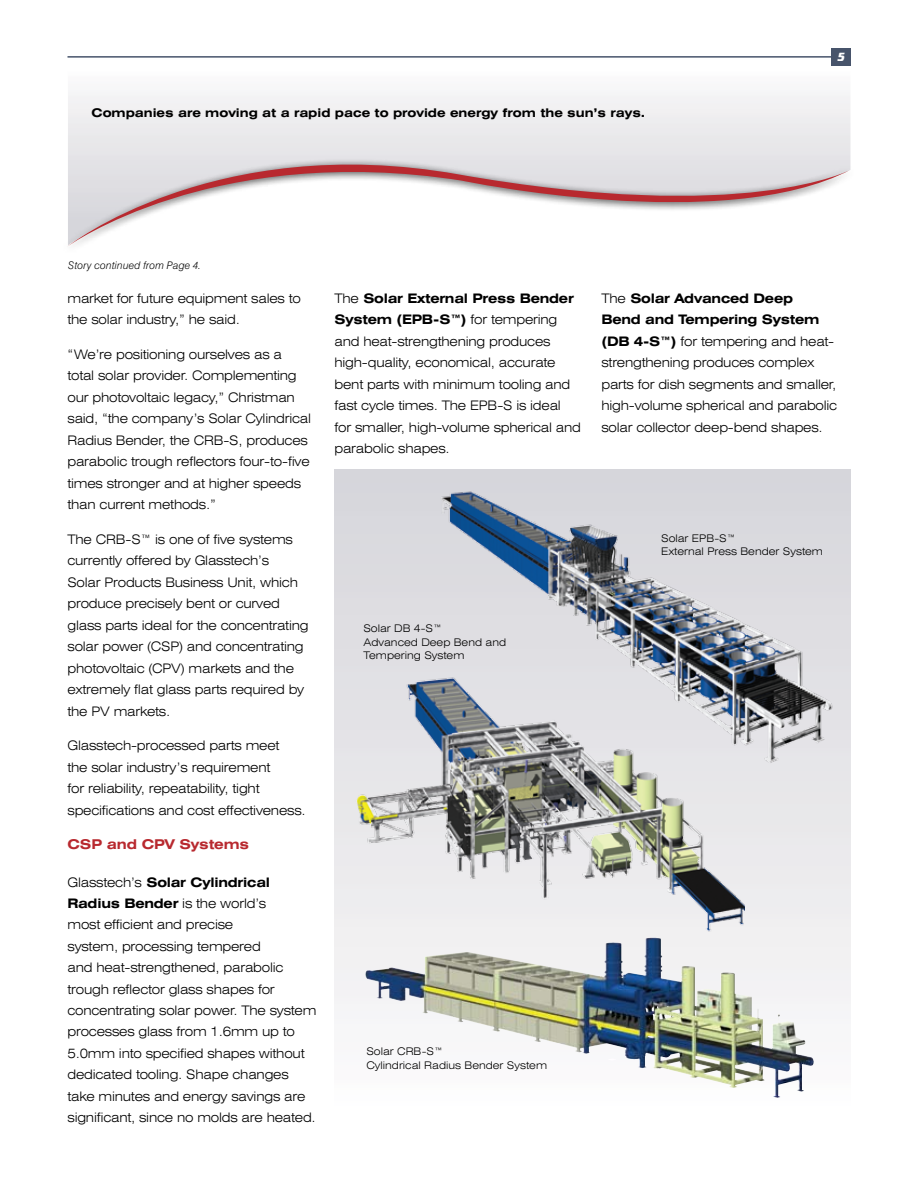
<style>
.page{position:relative;width:918px;height:1188px;background:#fff}
.page>*{position:absolute;margin:0;border:0;box-sizing:border-box;transform-origin:0 0}
.t1{font:700 expanded 13.5px "Swiss 721 BT";letter-spacing:-.01em;color:#b8292f}
.t2{font:300 expanded 13.2px/21.5px "Swiss 721 BT";letter-spacing:-.015em;color:#000}
.t3{font:12.3px "Crillee Bold Italic Plain";color:#fff}
.t4{font:700 expanded 12px "Swiss 721 BT";color:#000}
.t5{font:300 expanded 10.5px/13.5px "Swiss 721 BT";color:#000}
.t6{font:italic 300 10.5px "Swiss 721 BT";letter-spacing:.02em;color:#000}
.s1{font-weight:700}
</style>
<div class="page">
<svg style="left:334px;top:469px;width:516px;height:629px"></svg>
<img style="left:343px;top:670px;width:402px;height:266px">
<img style="left:476px;top:938px;width:174px;height:40px">
<img style="left:412px;top:474px;width:439px;height:308px">
<svg style="left:68px;top:131px;width:783px;height:115px"></svg>
<hr style="left:68px;top:56px;width:780px;height:2px;background:#47546b">
<div style="left:831px;top:49px;width:19px;height:17px;background:#47546b"></div>
<p class="t4" style="left:92px;top:106px;width:555px">Companies are moving at a rapid pace to provide energy from the sun’s rays.</p>
<p class="t6" style="left:68px;top:259px;width:134px">Story continued from Page 4.</p>
<p class="t3" style="left:838px;top:49px;width:8px">5</p>
<p class="t2" style="left:68px;top:287px;width:235px">market for future equipment sales to the solar industry,” he said.</p>
<p class="t2" style="left:68px;top:343px;width:245px">“We’re positioning ourselves as a total solar provider. Complementing our photovoltaic legacy,” Christman said, “the company’s Solar Cylindrical Radius Bender, the CRB-S, produces parabolic trough reflectors four-to-five times stronger and at higher speeds than current methods.”</p>
<p class="t2" style="left:68px;top:528px;width:243px">The CRB-S™ is one of five systems currently offered by Glasstech’s<br>Solar Products Business Unit, which produce precisely bent or curved glass parts ideal for the concentrating solar power (CSP) and concentrating photovoltaic (CPV) markets and the extremely flat glass parts required by the PV markets.</p>
<p class="t2" style="left:68px;top:735px;width:240px">Glasstech-processed parts meet<br>the solar industry’s requirement<br>for reliability, repeatability, tight specifications and cost effectiveness.</p>
<p class="t1" style="left:68px;top:836px;width:183px">CSP and CPV Systems</p>
<p class="t2" style="left:68px;top:871px;width:250px">Glasstech’s <span class="s1">Solar Cylindrical Radius Bender</span> is the world’s<br>most efficient and precise<br>system, processing tempered<br>and heat-strengthened, parabolic trough reflector glass shapes for concentrating solar power. The system processes glass from 1.6mm up to 5.0mm into specified shapes without dedicated tooling. Shape changes take minutes and energy savings are significant, since no molds are heated.</p>
<p class="t2" style="left:334px;top:287px;width:248px">The <span class="s1">Solar External Press Bender System (EPB-S™)</span> for tempering and heat-strengthening produces high-quality, economical, accurate bent parts with minimum tooling and fast cycle times. The EPB-S is ideal<br>for smaller, high-volume spherical and parabolic shapes.</p>
<p class="t2" style="left:601px;top:287px;width:237px">The <span class="s1">Solar Advanced Deep<br>Bend and Tempering System (DB 4-S™)</span> for tempering and heat&shy;strengthening produces complex parts for dish segments and smaller, high-volume spherical and parabolic solar collector deep-bend shapes.</p>
<p class="t5" style="left:363px;top:622px;width:144px">Solar DB 4-S™<br>Advanced Deep Bend and<br>Tempering System</p>
<p class="t5" style="left:661px;top:531px;width:163px">Solar EPB-S™<br>External Press Bender System</p>
<p class="t5" style="left:366px;top:1045px;width:182px">Solar CRB-S™<br>Cylindrical Radius Bender System</p>
</div>
